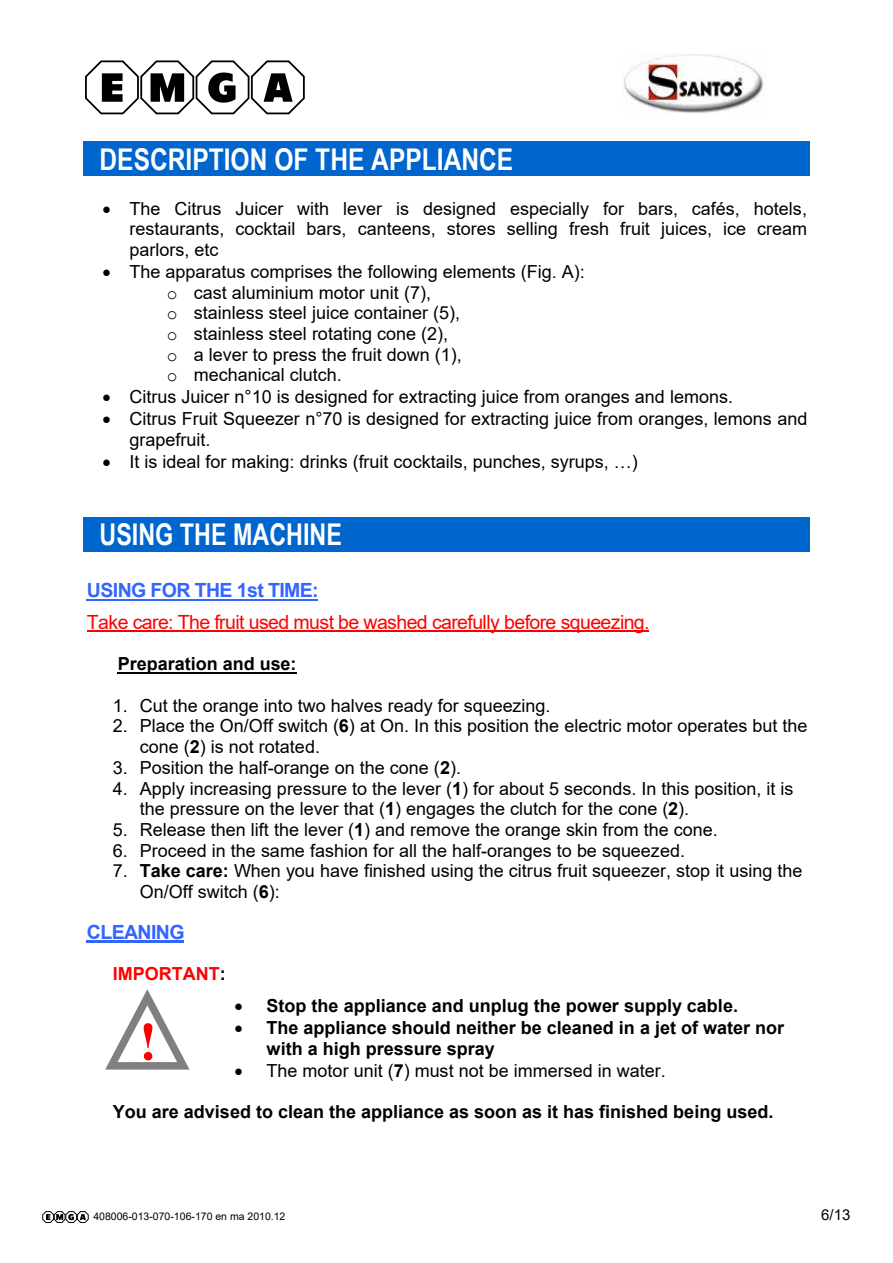
<style>
.page{position:relative;width:893px;height:1263px;background:#fff}
.page>*{position:absolute;margin:0;border:0;box-sizing:border-box;transform-origin:0 0}
.t1{font:700 54px "Times New Roman";color:#f00}
.t2{font:700 30px "Arial Narrow";color:#fff}
.t3{font:700 30px "Arial Narrow";color:#fff;scale:.95 1}
.t4{font:19.5px "Arial";letter-spacing:-.03em;color:#f00}
.t5{font:700 19.5px "Arial";letter-spacing:-.03em;color:#3365ff}
.t6{font:18px/20.7px "Arial";color:#000}
.t7{font:700 18px/20.7px "Arial";color:#000}
.t8{font:700 18px "Arial";color:#f00}
.t9{font:15px "Arial";color:#000}
.t10{font:10.5px "Arial";color:#000}
.s1{font-family:"Courier New"}
.s2{font-weight:700}
.s3{color:#000}
</style>
<div class="page">
<img style="left:622px;top:54px;width:142px;height:59px">
<div style="left:84px;top:141px;width:726px;height:35px;background:#0065cc"></div>
<div style="left:84px;top:517px;width:726px;height:34px;background:#0065cc"></div>
<hr style="left:87px;top:599px;width:231px;height:2px;background:#3365ff">
<hr style="left:87px;top:631px;width:562px;height:1px;background:#f00">
<hr style="left:118px;top:672px;width:179px;height:2px;background:#000">
<hr style="left:87px;top:941px;width:97px;height:2px;background:#3365ff">
<svg style="left:105px;top:989px;width:85px;height:81px"></svg>
<svg style="left:43px;top:1211px;width:45px;height:12px"></svg>
<svg style="left:85px;top:60px;width:220px;height:54px"></svg>
<h2 class="t2" style="left:100px;top:148px;width:415px">DESCRIPTION OF THE APPLIANCE</h2>
<p class="t6" style="left:129px;top:200px;width:679px;text-align:justify;text-indent:-27px">• The Citrus Juicer with lever is designed especially for bars, cafés, hotels, restaurants, cocktail bars, canteens, stores selling fresh fruit juices, ice cream parlors, etc</p>
<p class="t6" style="left:167px;top:263px;width:419px;text-indent:-64px">• The apparatus comprises the following elements (Fig. A): <span class="s1">o</span> cast aluminium motor unit (7),<br><span class="s1">o</span> stainless steel juice container (5),<br><span class="s1">o</span> stainless steel rotating cone (2),<br><span class="s1">o</span> a lever to press the fruit down (1),<br><span class="s1">o</span> mechanical clutch.</p>
<p class="t6" style="left:102px;top:388px;width:632px">• Citrus Juicer n°10 is designed for extracting juice from oranges and lemons.</p>
<p class="t6" style="left:129px;top:410px;width:679px;text-indent:-27px">• Citrus Fruit Squeezer n°70 is designed for extracting juice from oranges, lemons and grapefruit.</p>
<p class="t6" style="left:102px;top:453px;width:537px">• It is ideal for making: drinks (fruit cocktails, punches, syrups, …)</p>
<h2 class="t3" style="left:100px;top:523px;width:257px">USING THE MACHINE</h2>
<p class="t5" style="left:87px;top:583px;width:233px">USING FOR THE 1st TIME:</p>
<p class="t4" style="left:87px;top:614px;width:564px">Take care: The fruit used must be washed carefully before squeezing.</p>
<p class="t7" style="left:118px;top:655px;width:180px">Preparation and use:</p>
<p class="t6" style="left:113px;top:697px;width:439px">1. Cut the orange into two halves ready for squeezing.</p>
<p class="t6" style="left:140px;top:717px;width:669px;text-indent:-27px">2. Place the On/Off switch (<span class="s2">6</span>) at On. In this position the electric motor operates but the cone (<span class="s2">2</span>) is not rotated.</p>
<p class="t6" style="left:113px;top:759px;width:350px">3. Position the half-orange on the cone (<span class="s2">2</span>).</p>
<p class="t6" style="left:140px;top:779px;width:655px;text-indent:-27px">4. Apply increasing pressure to the lever (<span class="s2">1</span>) for about 5 seconds. In this position, it is the pressure on the lever that (<span class="s2">1</span>) engages the clutch for the cone (<span class="s2">2</span>).</p>
<p class="t6" style="left:113px;top:821px;width:606px">5. Release then lift the lever (<span class="s2">1</span>) and remove the orange skin from the cone.</p>
<p class="t6" style="left:113px;top:841px;width:574px">6. Proceed in the same fashion for all the half-oranges to be squeezed.</p>
<p class="t6" style="left:140px;top:862px;width:664px;text-indent:-27px">7. <span class="s2">Take care:</span> When you have finished using the citrus fruit squeezer, stop it using the<br>On/Off switch (<span class="s2">6</span>):</p>
<p class="t5" style="left:87px;top:924px;width:99px">CLEANING</p>
<p class="t8" style="left:113px;top:967px;width:114px">IMPORTANT<span class="s3">:</span></p>
<p class="t7" style="left:235px;top:997px;width:505px">• Stop the appliance and unplug the power supply cable.</p>
<p class="t7" style="left:267px;top:1019px;width:519px;text-indent:-32px">• The appliance should neither be cleaned in a jet of water nor with a high pressure spray</p>
<p class="t6" style="left:235px;top:1062px;width:433px">• The motor unit (<span class="s2">7</span>) must not be immersed in water.</p>
<p class="t7" style="left:113px;top:1103px;width:662px">You are advised to clean the appliance as soon as it has finished being used.</p>
<h1 class="t1" style="left:139px;top:1023px;width:19px">!</h1>
<p class="t10" style="left:93px;top:1213px;width:194px">408006-013-070-106-170 en ma 2010.12</p>
<p class="t9" style="left:821px;top:1209px;width:31px">6/13</p>
</div>
